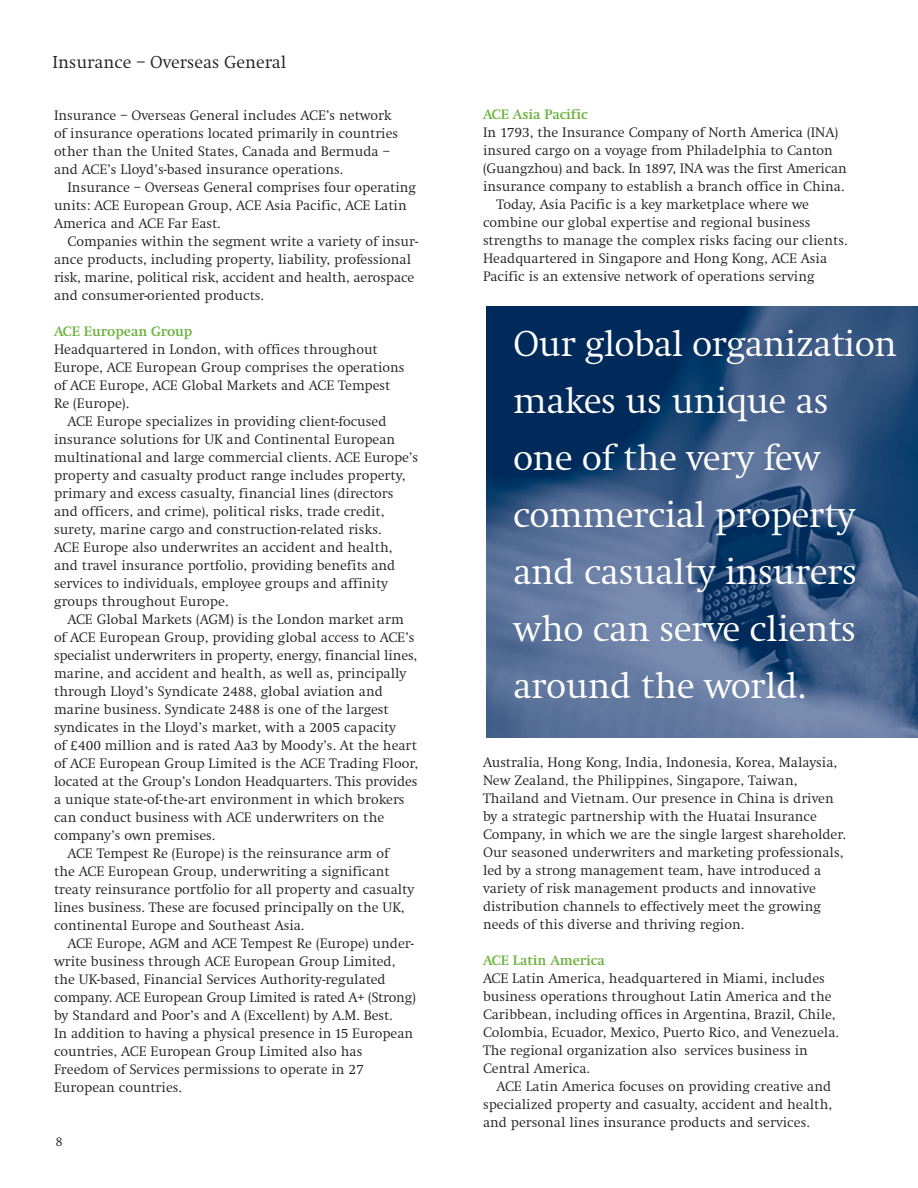
<style>
.page{position:relative;width:918px;height:1188px;background:#fff}
.page>*{position:absolute;margin:0;border:0;box-sizing:border-box;transform-origin:0 0}
.t1{font:300 37.5px/57px "Swift EF";letter-spacing:-.015em;color:#fff}
.t2{font:300 18px "Swift EF";color:#231f20}
.t3{font:300 14.25px/18px "Swift EF";color:#231f20}
.t4{font:700 14.25px "Swift EF";color:#6db33f}
.t5{font:300 13.5px "Swift EF";color:#231f20}
</style>
<div class="page">
<img style="left:486px;top:306px;width:432px;height:432px">
<p class="t2" style="left:52px;top:55px;width:236px">Insurance – Overseas General</p>
<p class="t3" style="left:54px;top:108px;width:346px">Insurance – Overseas General includes ACE’s network of insurance operations located primarily in countries other than the United States, Canada and Bermuda – and ACE’s Lloyd’s-based insurance operations.</p>
<p class="t3" style="left:54px;top:180px;width:364px;text-indent:14px">Insurance – Overseas General comprises four operating units: ACE European Group, ACE Asia Pacific, ACE Latin<br>America and ACE Far East.</p>
<p class="t3" style="left:54px;top:234px;width:366px;text-indent:14px">Companies within the segment write a variety of insur&shy;ance products, including property, liability, professional risk, marine, political risk, accident and health, aerospace and consumer-oriented products.</p>
<p class="t4" style="left:54px;top:326px;width:140px">ACE European Group</p>
<p class="t3" style="left:54px;top:342px;width:352px">Headquartered in London, with offices throughout Europe, ACE European Group comprises the operations of ACE Europe, ACE Global Markets and ACE Tempest Re (Europe).</p>
<p class="t3" style="left:54px;top:414px;width:366px;text-indent:14px">ACE Europe specializes in providing client-focused insurance solutions for UK and Continental European multinational and large commercial clients. ACE Europe’s property and casualty product range includes property, primary and excess casualty, financial lines (directors and officers, and crime), political risks, trade credit, surety, marine cargo and construction-related risks.<br>ACE Europe also underwrites an accident and health, and travel insurance portfolio, providing benefits and services to individuals, employee groups and affinity groups throughout Europe.</p>
<p class="t3" style="left:68px;top:612px;width:338px">ACE Global Markets (AGM) is the London market arm</p>
<p class="t3" style="left:54px;top:630px;width:362px">of ACE European Group, providing global access to ACE’s</p>
<p class="t3" style="left:54px;top:648px;width:365px">specialist underwriters in property, energy, financial lines,</p>
<p class="t3" style="left:54px;top:666px;width:354px">marine, and accident and health, as well as, principally</p>
<p class="t3" style="left:54px;top:684px;width:330px">through Lloyd’s Syndicate 2488, global aviation and</p>
<p class="t3" style="left:54px;top:702px;width:336px">marine business. Syndicate 2488 is one of the largest</p>
<p class="t3" style="left:54px;top:720px;width:344px">syndicates in the Lloyd’s market, with a 2005 capacity</p>
<p class="t3" style="left:54px;top:738px;width:364px">of £400 million and is rated Aa3 by Moody’s. At the heart</p>
<p class="t3" style="left:54px;top:756px;width:366px">of ACE European Group Limited is the ACE Trading Floor,</p>
<p class="t3" style="left:54px;top:774px;width:365px">located at the Group’s London Headquarters. This provides</p>
<p class="t3" style="left:54px;top:792px;width:352px">a unique state-of-the-art environment in which brokers</p>
<p class="t3" style="left:54px;top:810px;width:332px">can conduct business with ACE underwriters on the</p>
<p class="t3" style="left:54px;top:828px;width:163px">company’s own premises.</p>
<p class="t3" style="left:68px;top:846px;width:323px">ACE Tempest Re (Europe) is the reinsurance arm of</p>
<p class="t3" style="left:54px;top:864px;width:337px">the ACE European Group, underwriting a significant</p>
<p class="t3" style="left:54px;top:882px;width:362px">treaty reinsurance portfolio for all property and casualty</p>
<p class="t3" style="left:54px;top:900px;width:352px">lines business. These are focused principally on the UK,</p>
<p class="t3" style="left:54px;top:918px;width:252px">continental Europe and Southeast Asia.</p>
<p class="t3" style="left:68px;top:936px;width:348px">ACE Europe, AGM and ACE Tempest Re (Europe) under-</p>
<p class="t3" style="left:54px;top:954px;width:343px">write business through ACE European Group Limited,</p>
<p class="t3" style="left:54px;top:972px;width:333px">the UK-based, Financial Services Authority-regulated</p>
<p class="t3" style="left:54px;top:990px;width:363px">company. ACE European Group Limited is rated A+ (Strong)</p>
<p class="t3" style="left:54px;top:1008px;width:340px">by Standard and Poor’s and A (Excellent) by A.M. Best.</p>
<p class="t3" style="left:54px;top:1026px;width:361px">In addition to having a physical presence in 15 European</p>
<p class="t3" style="left:54px;top:1044px;width:310px">countries, ACE European Group Limited also has</p>
<p class="t3" style="left:54px;top:1062px;width:311px">Freedom of Services permissions to operate in 27</p>
<p class="t3" style="left:54px;top:1080px;width:129px">European countries.</p>
<p class="t5" style="left:56px;top:1136px;width:9px">8</p>
<p class="t4" style="left:483px;top:109px;width:106px">ACE Asia Pacific</p>
<p class="t3" style="left:483px;top:124px;width:357px">In 1793, the Insurance Company of North America (INA)</p>
<p class="t3" style="left:483px;top:142px;width:352px">insured cargo on a voyage from Philadelphia to Canton</p>
<p class="t3" style="left:483px;top:160px;width:365px">(Guangzhou) and back. In 1897, INA was the first American</p>
<p class="t3" style="left:483px;top:178px;width:363px">insurance company to establish a branch office in China.</p>
<p class="t3" style="left:497px;top:196px;width:314px">Today, Asia Pacific is a key marketplace where we</p>
<p class="t3" style="left:483px;top:214px;width:329px">combine our global expertise and regional business</p>
<p class="t3" style="left:483px;top:232px;width:366px">strengths to manage the complex risks facing our clients.</p>
<p class="t3" style="left:483px;top:250px;width:346px">Headquartered in Singapore and Hong Kong, ACE Asia</p>
<p class="t3" style="left:483px;top:268px;width:333px">Pacific is an extensive network of operations serving</p>
<h1 class="t1" style="left:513px;top:319px;width:386px">Our global organization makes us unique as one of the very few commercial property and casualty insurers who can serve clients around the world.</h1>
<p class="t3" style="left:483px;top:754px;width:364px">Australia, Hong Kong, India, Indonesia, Korea, Malaysia, New Zealand, the Philippines, Singapore, Taiwan, Thailand and Vietnam. Our presence in China is driven by a strategic partnership with the Huatai Insurance Company, in which we are the single largest shareholder.<br>Our seasoned underwriters and marketing professionals, led by a strong management team, have introduced a variety of risk management products and innovative distribution channels to effectively meet the growing needs of this diverse and thriving region.</p>
<p class="t4" style="left:483px;top:955px;width:123px">ACE Latin America</p>
<p class="t3" style="left:483px;top:970px;width:357px">ACE Latin America, headquartered in Miami, includes business operations throughout Latin America and the Caribbean, including offices in Argentina, Brazil, Chile, Colombia, Ecuador, Mexico, Puerto Rico, and Venezuela.<br>The regional organization also services business in Central America.</p>
<p class="t3" style="left:483px;top:1078px;width:351px;text-align:justify;text-indent:14px">ACE Latin America focuses on providing creative and specialized property and casualty, accident and health, and personal lines insurance products and services.</p>
</div>
